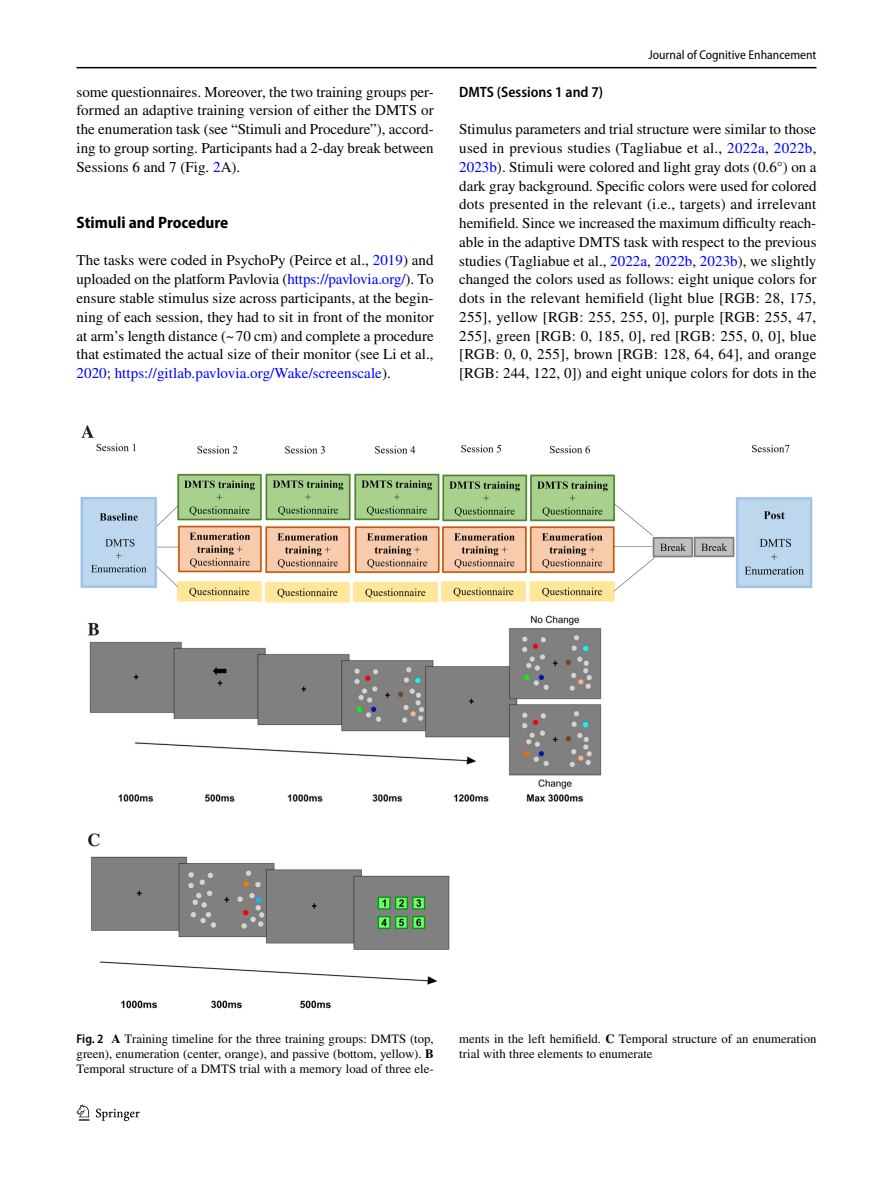
<style>
.page{position:relative;width:893px;height:1187px;background:#fff}
.page>*{position:absolute;margin:0;border:0;box-sizing:border-box;transform-origin:0 0}
.t1{font:700 semi-condensed 16.5px "Myriad Pro";color:#000}
.t2{font:15px/18.8px "STIX";letter-spacing:.005em;color:#000;text-align:justify}
.t3{font:600 semi-condensed 15px "Myriad Pro";color:#000}
.t4{font:12.75px/15px "STIX";color:#000;text-align:justify}
.t5{font:semi-condensed 12.75px "Myriad Pro";color:#000}
.s1{color:#00f}
.s2{font-family:"Myriad Pro";font-weight:600;font-stretch:semi-condensed}
.s3{font-weight:700}
</style>
<div class="page">
<hr style="left:77px;top:67px;width:739px;height:1px;background:#000">
<svg style="left:77px;top:1104px;width:12px;height:16px"></svg>
<svg style="left:96px;top:1108px;width:44px;height:12px"></svg>
<img style="left:81px;top:425px;width:731px;height:582px">
<p class="t2" style="left:77px;top:83px;width:359px">some questionnaires. Moreover, the two training groups per&shy;formed an adaptive training version of either the DMTS or the enumeration task (see “Stimuli and Procedure”), accord&shy;ing to group sorting. Participants had a 2-day break between Sessions 6 and 7 (Fig. <span class="s1">2</span>A).</p>
<p class="t1" style="left:77px;top:213px;width:153px">Stimuli and Procedure</p>
<p class="t2" style="left:77px;top:252px;width:359px">The tasks were coded in PsychoPy (Peirce et al., <span class="s1">2019</span>) and uploaded on the platform Pavlovia (<span class="s1">https://pavlovia.org/</span>). To ensure stable stimulus size across participants, at the begin&shy;ning of each session, they had to sit in front of the monitor at arm’s length distance (~70 cm) and complete a procedure that estimated the actual size of their monitor (see Li et al., <span class="s1">2020</span>; <span class="s1">https://gitlab.pavlovia.org/Wake/screenscale</span>).</p>
<p class="t5" style="left:648px;top:48px;width:169px">Journal of Cognitive Enhancement</p>
<p class="t3" style="left:459px;top:83px;width:146px">DMTS (Sessions 1 and 7)</p>
<p class="t2" style="left:459px;top:121px;width:359px">Stimulus parameters and trial structure were similar to those used in previous studies (Tagliabue et al., <span class="s1">2022a</span>, <span class="s1">2022b</span>, <span class="s1">2023b</span>). Stimuli were colored and light gray dots (0.6°) on a dark gray background. Specific colors were used for colored dots presented in the relevant (i.e., targets) and irrelevant hemifield. Since we increased the maximum difficulty reach&shy;able in the adaptive DMTS task with respect to the previous studies (Tagliabue et al., <span class="s1">2022a</span>, <span class="s1">2022b</span>, <span class="s1">2023b</span>), we slightly changed the colors used as follows: eight unique colors for dots in the relevant hemifield (light blue [RGB: 28, 175, 255], yellow [RGB: 255, 255, 0], purple [RGB: 255, 47, 255], green [RGB: 0, 185, 0], red [RGB: 255, 0, 0], blue [RGB: 0, 0, 255], brown [RGB: 128, 64, 64], and orange [RGB: 244, 122, 0]) and eight unique colors for dots in the</p>
<p class="t4" style="left:77px;top:1032px;width:359px"><span class="s2">Fig. 2</span> <span class="s3">A</span> Training timeline for the three training groups: DMTS (top, green), enumeration (center, orange), and passive (bottom, yellow). <span class="s3">B </span>Temporal structure of a DMTS trial with a memory load of three ele-</p>
<p class="t4" style="left:459px;top:1032px;width:359px">ments in the left hemifield. <span class="s3">C</span> Temporal structure of an enumeration trial with three elements to enumerate</p>
</div>
